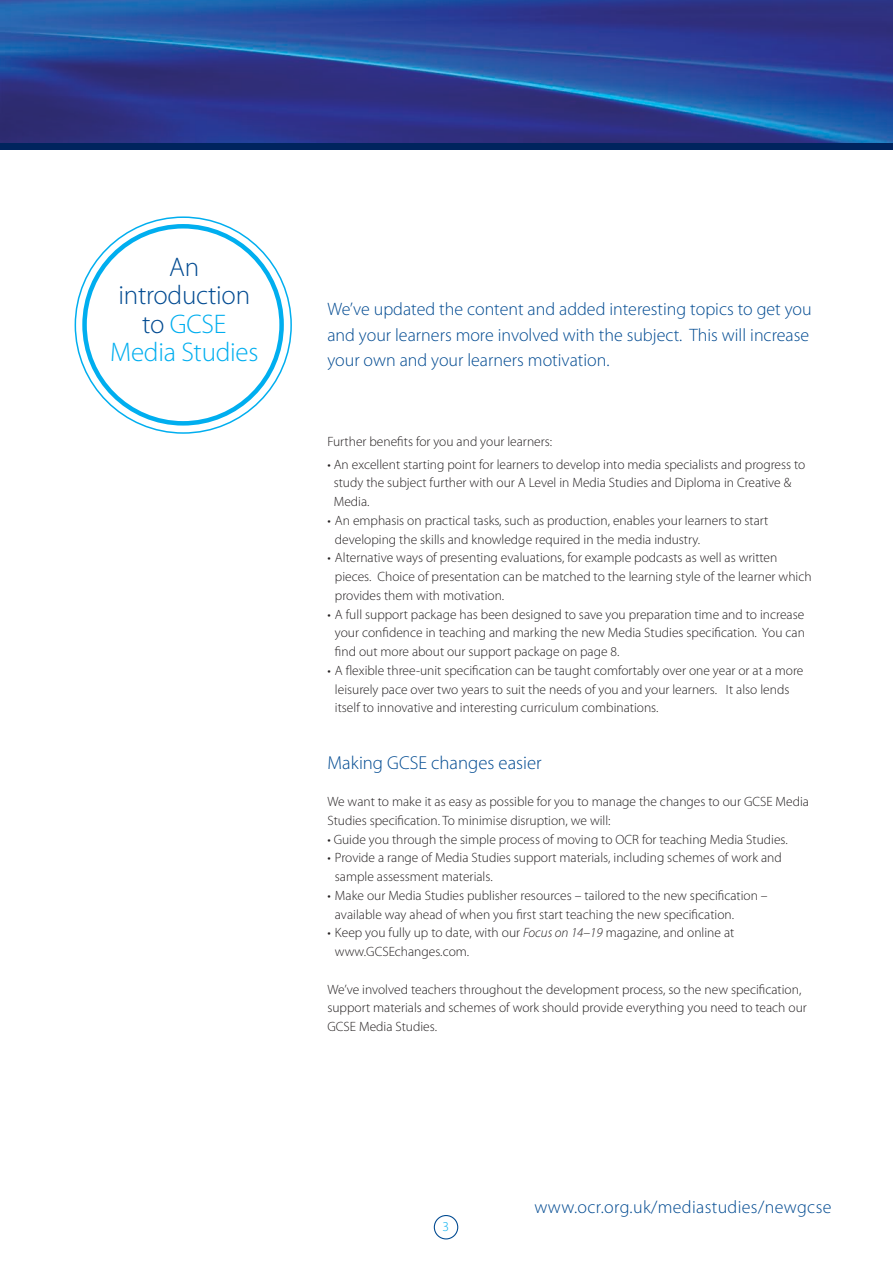
<style>
.page{position:relative;width:893px;height:1263px;background:#fff}
.page>*{position:absolute;margin:0;border:0;box-sizing:border-box;transform-origin:0 0}
.t1{font:300 27px/28.5px "Myriad Pro";letter-spacing:-.01em;color:#004a91;text-align:center}
.t2{font:300 18.75px "Myriad Pro";color:#004a91}
.t3{font:300 18px/25.5px "Myriad Pro";color:#004a91}
.t4{font:300 18px "Myriad Pro";letter-spacing:.02em;color:#004a91}
.t5{font:300 13.5px/18.8px "Myriad Pro";color:#231f20}
.t6{font:300 13.5px "Myriad Pro";color:#00aeef}
.s1{color:#00aeef}
.s2{font-style:italic}
</style>
<div class="page">
<img style="left:0;top:0;width:893px;height:143px">
<div style="left:0;top:143px;width:893px;height:6px;background:#00245e"></div>
<div style="left:82px;top:224px;width:202px;height:202px;border:4px solid #00aeef;border-radius:50%"></div>
<div style="left:434px;top:1215px;width:24px;height:24px;border:1px solid #004a91;border-radius:50%"></div>
<h1 class="t1" style="left:110px;top:253px;width:150px">An introduction to <span class="s1">GCSE<br>Media Studies</span></h1>
<h3 class="t3" style="left:327px;top:297px;width:486px">We’ve updated the content and added interesting topics to get you and your learners more involved with the subject. This will increase your own and your learners motivation.</h3>
<p class="t5" style="left:327px;top:432px;width:226px">Further benefits for you and your learners:</p>
<p class="t5" style="left:334px;top:455px;width:473px;text-indent:-6px">• An excellent starting point for learners to develop into media specialists and progress to study the subject further with our A Level in Media Studies and Diploma in Creative &amp;<br>Media.</p>
<p class="t5" style="left:335px;top:511px;width:435px;text-indent:-8px">• An emphasis on practical tasks, such as production, enables your learners to start developing the skills and knowledge required in the media industry.</p>
<p class="t5" style="left:335px;top:549px;width:478px;text-indent:-8px">• Alternative ways of presenting evaluations, for example podcasts as well as written pieces. Choice of presentation can be matched to the learning style of the learner which provides them with motivation.</p>
<p class="t5" style="left:335px;top:605px;width:471px;text-align:justify;text-indent:-8px">• A full support package has been designed to save you preparation time and to increase your confidence in teaching and marking the new Media Studies specification. You can find out more about our support package on page 8.</p>
<p class="t5" style="left:335px;top:661px;width:470px;text-indent:-8px">• A flexible three-unit specification can be taught comfortably over one year or at a more leisurely pace over two years to suit the needs of you and your learners. It also lends itself to innovative and interesting curriculum combinations.</p>
<h2 class="t2" style="left:327px;top:752px;width:216px">Making GCSE changes easier</h2>
<p class="t5" style="left:327px;top:792px;width:483px">We want to make it as easy as possible for you to manage the changes to our GCSE Media<br>Studies specification. To minimise disruption, we will:</p>
<p class="t5" style="left:327px;top:830px;width:462px">• Guide you through the simple process of moving to OCR for teaching Media Studies.</p>
<p class="t5" style="left:335px;top:849px;width:448px;text-indent:-8px">• Provide a range of Media Studies support materials, including schemes of work and sample assessment materials.</p>
<p class="t5" style="left:335px;top:886px;width:434px;text-indent:-8px">• Make our Media Studies publisher resources – tailored to the new specification – available way ahead of when you first start teaching the new specification.</p>
<p class="t5" style="left:335px;top:924px;width:401px;text-indent:-8px">• Keep you fully up to date, with our <span class="s2">Focus on 14–19</span> magazine, and online at www.GCSEchanges.com.</p>
<p class="t5" style="left:327px;top:980px;width:481px">We’ve involved teachers throughout the development process, so the new specification, support materials and schemes of work should provide everything you need to teach our<br>GCSE Media Studies.</p>
<p class="t6" style="left:443px;top:1219px;width:8px">3</p>
<h3 class="t4" style="left:534px;top:1197px;width:299px">www.ocr.org.uk/mediastudies/newgcse</h3>
</div>
